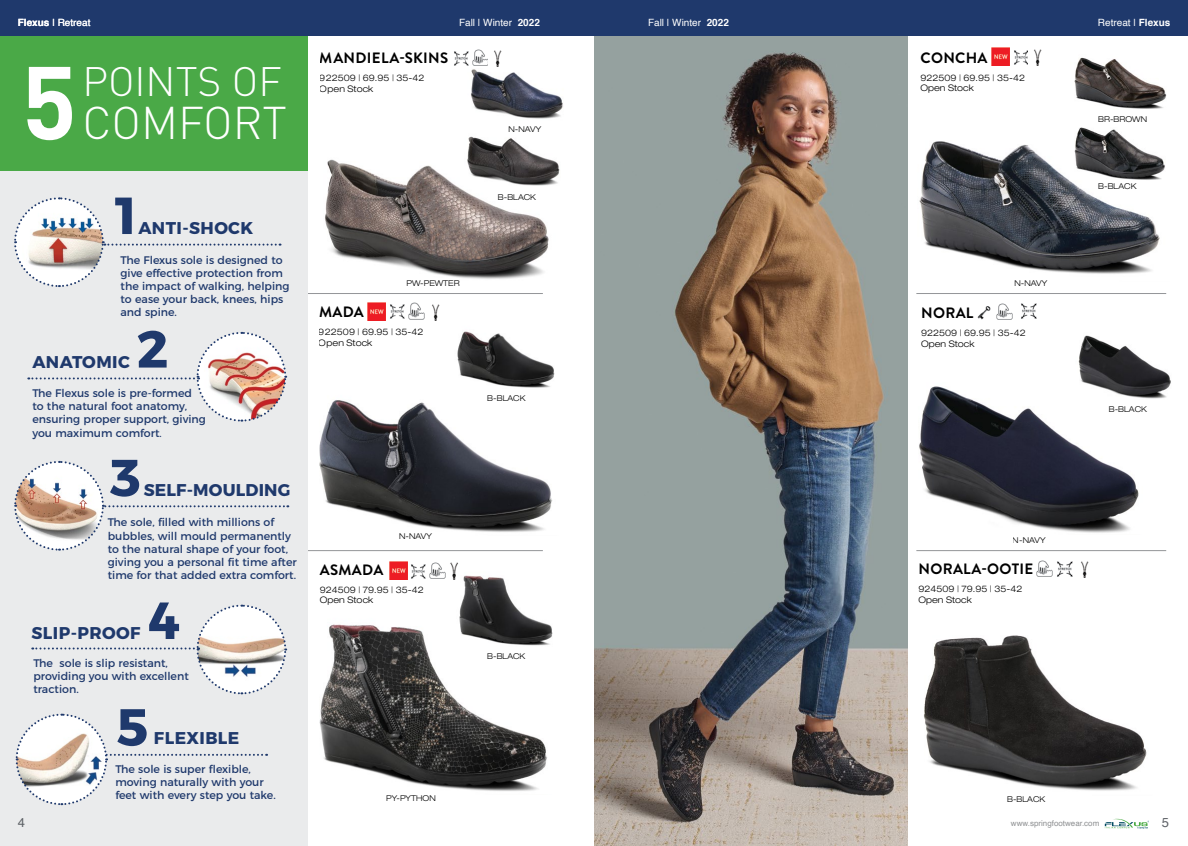
<style>
.page{position:relative;width:1188px;height:846px;background:#fff}
.page>*{position:absolute;margin:0;border:0;box-sizing:border-box;transform-origin:0 0}
.t1{font:102.1px "DIN Bold Alternate";color:#fff}
.t2{font:700 52px "Montserrat";color:#1f396c}
.t3{font:300 45.3px "DIN";color:#fff}
.t4{font:300 40.6px "DIN";color:#fff}
.t5{font:700 17px "Montserrat";letter-spacing:.025em;color:#1f396c}
.t6{font:700 15px "Brandon Grotesque";letter-spacing:.02em;color:#000}
.t7{font:13px "Helvetica";color:#5d6166}
.t8{font:11px/13.2px "Montserrat";color:#1f396c}
.t9{font:10px "Helvetica";color:#fff}
.t10{font:300 expanded 9px/10.8px "Helvetica Neue LT Pro";color:#000}
.t11{font:300 expanded 8px "Helvetica Neue LT Pro";color:#000}
.t12{font:8px "Helvetica";color:#8e9092}
.s1{font-weight:700}
.s2{font-size:10px}
</style>
<div class="page">
<hr style="left:293px;top:293px;width:250px;height:1px;background:#939598">
<hr style="left:916px;top:293px;width:250px;height:1px;background:#939598">
<hr style="left:293px;top:550px;width:250px;height:1px;background:#939598">
<hr style="left:916px;top:550px;width:250px;height:1px;background:#939598">
<div style="left:594px;top:0;width:594px;height:36px;background:#1f396c"></div>
<div style="left:0;top:0;width:594px;height:36px;background:#1f396c"></div>
<svg style="left:1105px;top:819px;width:44px;height:10px"></svg>
<img style="left:594px;top:36px;width:314px;height:810px">
<img style="left:319px;top:624px;width:228px;height:167px">
<img style="left:457px;top:550px;width:96px;height:96px">
<img style="left:367px;top:302px;width:18px;height:18px">
<img style="left:319px;top:400px;width:233px;height:132px">
<img style="left:457px;top:293px;width:98px;height:95px">
<img style="left:389px;top:562px;width:18px;height:18px">
<img style="left:991px;top:48px;width:18px;height:18px">
<img style="left:1074px;top:57px;width:76px;height:27px">
<img style="left:919px;top:141px;width:241px;height:133px">
<img style="left:919px;top:386px;width:220px;height:147px">
<img style="left:1075px;top:335px;width:96px;height:64px">
<img style="left:996px;top:303px;width:17px;height:17px">
<img style="left:1021px;top:303px;width:16px;height:16px">
<img style="left:924px;top:635px;width:223px;height:156px">
<img style="left:1036px;top:560px;width:37px;height:17px">
<img style="left:1081px;top:561px;width:8px;height:17px">
<img style="left:325px;top:159px;width:224px;height:120px">
<img style="left:471px;top:69px;width:67px;height:20px">
<img style="left:464px;top:89px;width:99px;height:99px">
<img style="left:977px;top:306px;width:14px;height:14px">
<img style="left:1070px;top:84px;width:97px;height:99px">
<img style="left:472px;top:49px;width:30px;height:18px">
<img style="left:454px;top:51px;width:15px;height:15px">
<img style="left:450px;top:562px;width:13px;height:18px">
<img style="left:408px;top:302px;width:17px;height:18px">
<img style="left:390px;top:304px;width:15px;height:15px">
<img style="left:429px;top:562px;width:17px;height:17px">
<img style="left:411px;top:564px;width:15px;height:15px">
<img style="left:1014px;top:50px;width:14px;height:15px">
<img style="left:432px;top:304px;width:8px;height:17px">
<img style="left:1034px;top:49px;width:8px;height:17px">
<div style="left:0;top:36px;width:307px;height:810px;background:#eaebec"></div>
<svg style="left:32px;top:604px;width:255px;height:91px"></svg>
<svg style="left:28px;top:331px;width:259px;height:91px"></svg>
<div style="left:0;top:36px;width:307px;height:135px;background:#4aa947"></div>
<svg style="left:14px;top:197px;width:267px;height:91px"></svg>
<svg style="left:14px;top:460px;width:274px;height:91px"></svg>
<svg style="left:15px;top:713px;width:252px;height:93px"></svg>
<p class="t9" style="left:18px;top:15px;width:74px"><span class="s1">Flexus</span> | Retreat</p>
<p class="t9" style="left:1098px;top:15px;width:74px">Retreat | <span class="s1">Flexus</span></p>
<p class="t9" style="left:459px;top:15px;width:82px">Fall | Winter <span class="s1">2022</span></p>
<p class="t9" style="left:648px;top:15px;width:82px">Fall | Winter <span class="s1">2022</span></p>
<h1 class="t1" style="left:21px;top:24px;width:58px">5</h1>
<h3 class="t4" style="left:82px;top:56px;width:201px">POINTS OF</h3>
<h3 class="t3" style="left:82px;top:95px;width:206px">COMFORT</h3>
<h3 class="t6" style="left:320px;top:47px;width:130px">MANDIELA-SKINS</h3>
<p class="t10" style="left:320px;top:72px;width:106px">922509 | 69.95 | 35-42<br>Open Stock</p>
<h2 class="t2" style="left:110px;top:173px;width:34px">1</h2>
<p class="t8" style="left:121px;top:252px;width:171px">The Flexus sole is designed to give effective protection from the impact of walking, helping to ease your back, knees, hips and spine.</p>
<h3 class="t5" style="left:138px;top:214px;width:116px">ANTI-SHOCK</h3>
<h2 class="t2" style="left:136px;top:306px;width:34px">2</h2>
<p class="t8" style="left:32px;top:386px;width:175px">The Flexus sole is pre-formed to the natural foot anatomy, ensuring proper support, giving you maximum comfort<span class="s2">.</span></p>
<h3 class="t5" style="left:32px;top:348px;width:99px">ANATOMIC</h3>
<h2 class="t2" style="left:109px;top:435px;width:34px">3</h2>
<p class="t8" style="left:108px;top:515px;width:191px">The sole, filled with millions of bubbles, will mould permanently to the natural shape of your foot, giving you a personal fit time after time for that added extra comfort.</p>
<h3 class="t5" style="left:144px;top:476px;width:148px">SELF-MOULDING</h3>
<h2 class="t2" style="left:148px;top:578px;width:34px">4</h2>
<p class="t8" style="left:33px;top:655px;width:157px">The sole is slip resistant, providing you with excellent traction.</p>
<h3 class="t5" style="left:32px;top:619px;width:111px">SLIP-PROOF</h3>
<p class="t7" style="left:18px;top:812px;width:9px">4</p>
<h2 class="t2" style="left:116px;top:685px;width:34px">5</h2>
<p class="t8" style="left:115px;top:762px;width:162px">The sole is super flexible, moving naturally with your feet with every step you take.</p>
<h3 class="t5" style="left:154px;top:724px;width:87px">FLEXIBLE</h3>
<p class="t11" style="left:406px;top:279px;width:55px">PW-PEWTER</p>
<h3 class="t6" style="left:319px;top:301px;width:46px">MADA</h3>
<p class="t10" style="left:319px;top:326px;width:106px">922509 | 69.95 | 35-42<br>Open Stock</p>
<p class="t11" style="left:399px;top:531px;width:34px">N-NAVY</p>
<h3 class="t6" style="left:320px;top:559px;width:65px">ASMADA</h3>
<p class="t10" style="left:320px;top:584px;width:105px">924509 | 79.95 | 35-42<br>Open Stock</p>
<p class="t11" style="left:386px;top:794px;width:51px">PY-PYTHON</p>
<p class="t11" style="left:508px;top:124px;width:34px">N-NAVY</p>
<p class="t11" style="left:498px;top:192px;width:40px">B-BLACK</p>
<p class="t11" style="left:487px;top:393px;width:40px">B-BLACK</p>
<p class="t11" style="left:487px;top:651px;width:40px">B-BLACK</p>
<h3 class="t6" style="left:921px;top:47px;width:69px">CONCHA</h3>
<p class="t10" style="left:920px;top:72px;width:106px">922509 | 69.95 | 35-42<br>Open Stock</p>
<p class="t11" style="left:1014px;top:279px;width:34px">N-NAVY</p>
<h3 class="t6" style="left:921px;top:302px;width:54px">NORAL</h3>
<p class="t10" style="left:921px;top:327px;width:106px">922509 | 69.95 | 35-42<br>Open Stock</p>
<p class="t11" style="left:1013px;top:536px;width:34px">N-NAVY</p>
<h3 class="t6" style="left:919px;top:559px;width:116px">NORALA-OOTIE</h3>
<p class="t10" style="left:918px;top:584px;width:105px">924509 | 79.95 | 35-42<br>Open Stock</p>
<p class="t11" style="left:1098px;top:114px;width:50px">BR-BROWN</p>
<p class="t11" style="left:1098px;top:181px;width:40px">B-BLACK</p>
<p class="t11" style="left:1109px;top:404px;width:40px">B-BLACK</p>
<p class="t11" style="left:1007px;top:794px;width:40px">B-BLACK</p>
<p class="t12" style="left:1011px;top:817px;width:90px">www.springfootwear.com</p>
<p class="t7" style="left:1162px;top:812px;width:9px">5</p>
</div>
